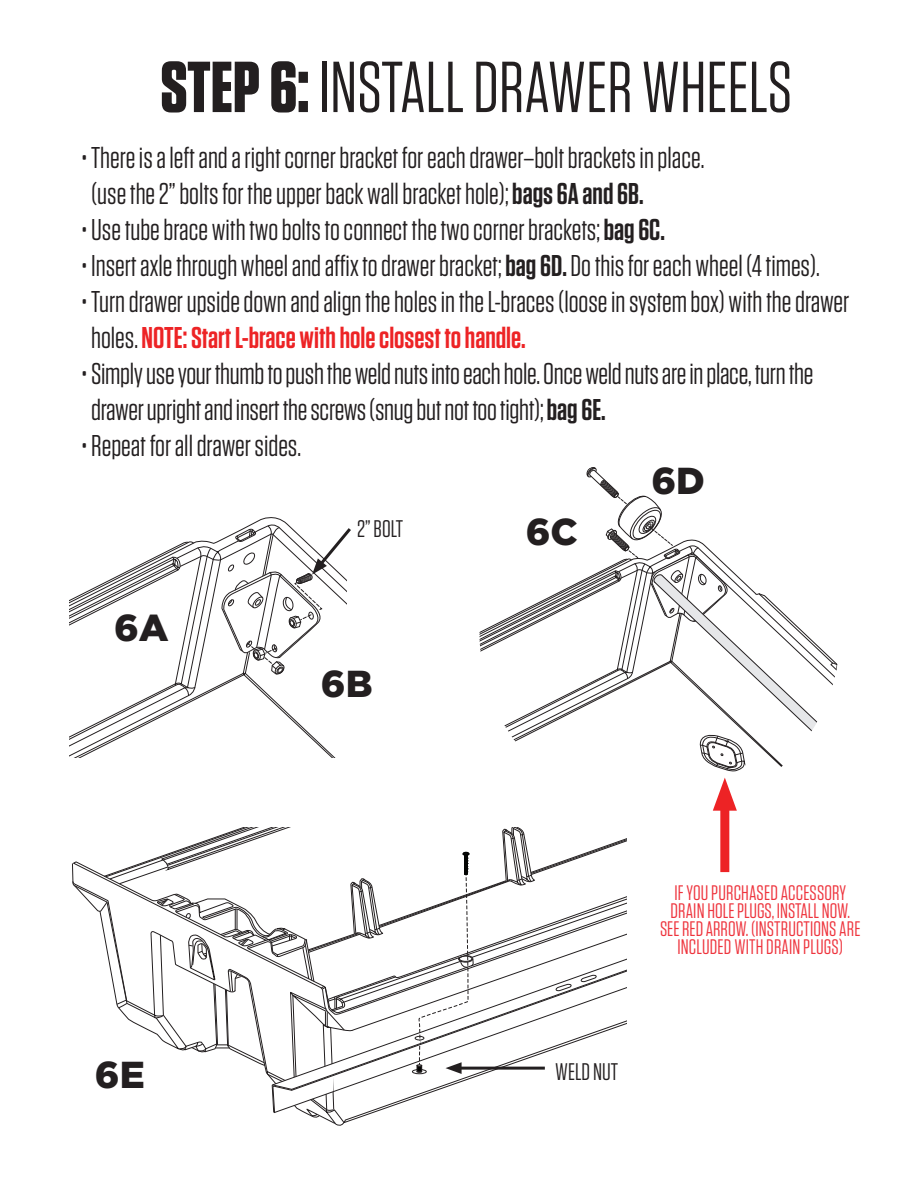
<style>
.page{position:relative;width:918px;height:1188px;background:#fff}
.page>*{position:absolute;margin:0;border:0;box-sizing:border-box;transform-origin:0 0}
.t1{font:72px "Tungsten";color:#231f20}
.t2{font:900 37.5px "Gotham";color:#231f20}
.t3{font:30px/36px "Tungsten";color:#231f20}
.t4{font:24px "Tungsten";color:#231f20}
.t5{font:21px/18px "Tungsten";letter-spacing:.01em;color:#ee343d;text-align:center}
.s1{font-weight:700}
.s2{font-weight:600}
.s3{font-weight:600;color:#ed2325}
</style>
<div class="page">
<svg style="left:72px;top:827px;width:554px;height:299px"></svg>
<div style="left:720px;top:797px;width:9px;height:75px;background:#ed2325"></div>
<svg style="left:480px;top:467px;width:358px;height:344px"></svg>
<div style="left:321px;top:807px;width:66px;height:49px;background:#fff"></div>
<svg style="left:69px;top:523px;width:282px;height:235px"></svg>
<h1 class="t1" style="left:160px;top:50px;width:633px"><span class="s1">STEP 6:</span> INSTALL DRAWER WHEELS</h1>
<p class="t3" style="left:91px;top:140px;width:615px;text-indent:-10px">•There is a left and a right corner bracket for each drawer–bolt brackets in place. (use the 2” bolts for the upper back wall bracket hole); <span class="s2">bags 6A and 6B.</span></p>
<p class="t3" style="left:81px;top:212px;width:585px">• Use tube brace with two bolts to connect the two corner brackets; <span class="s2">bag 6C.</span></p>
<p class="t3" style="left:81px;top:248px;width:740px">• Insert axle through wheel and affix to drawer bracket; <span class="s2">bag 6D.</span> Do this for each wheel (4 times).</p>
<p class="t3" style="left:91px;top:284px;width:760px;text-indent:-10px">•Turn drawer upside down and align the holes in the L-braces (loose in system box) with the drawer holes. <span class="s3">NOTE: Start L-brace with hole closest to handle.</span></p>
<p class="t3" style="left:91px;top:356px;width:724px;text-indent:-10px">•Simply use your thumb to push the weld nuts into each hole. Once weld nuts are in place, turn the drawer upright and insert the screws (snug but not too tight); <span class="s2">bag 6E.</span></p>
<p class="t3" style="left:81px;top:428px;width:222px">•Repeat for all drawer sides.</p>
<p class="t2" style="left:114px;top:602px;width:56px">6A</p>
<p class="t2" style="left:95px;top:1049px;width:51px">6E</p>
<p class="t4" style="left:357px;top:516px;width:47px">2” BOLT</p>
<p class="t2" style="left:321px;top:658px;width:53px">6B</p>
<p class="t2" style="left:526px;top:506px;width:54px">6C</p>
<p class="t2" style="left:651px;top:455px;width:55px">6D</p>
<p class="t4" style="left:555px;top:1059px;width:64px">WELD NUT</p>
<p class="t5" style="left:660px;top:884px;width:202px">IF YOU PURCHASED ACCESSORY<br>DRAIN HOLE PLUGS, INSTALL NOW.<br>SEE RED ARROW. (INSTRUCTIONS ARE<br>INCLUDED WITH DRAIN PLUGS)</p>
</div>
